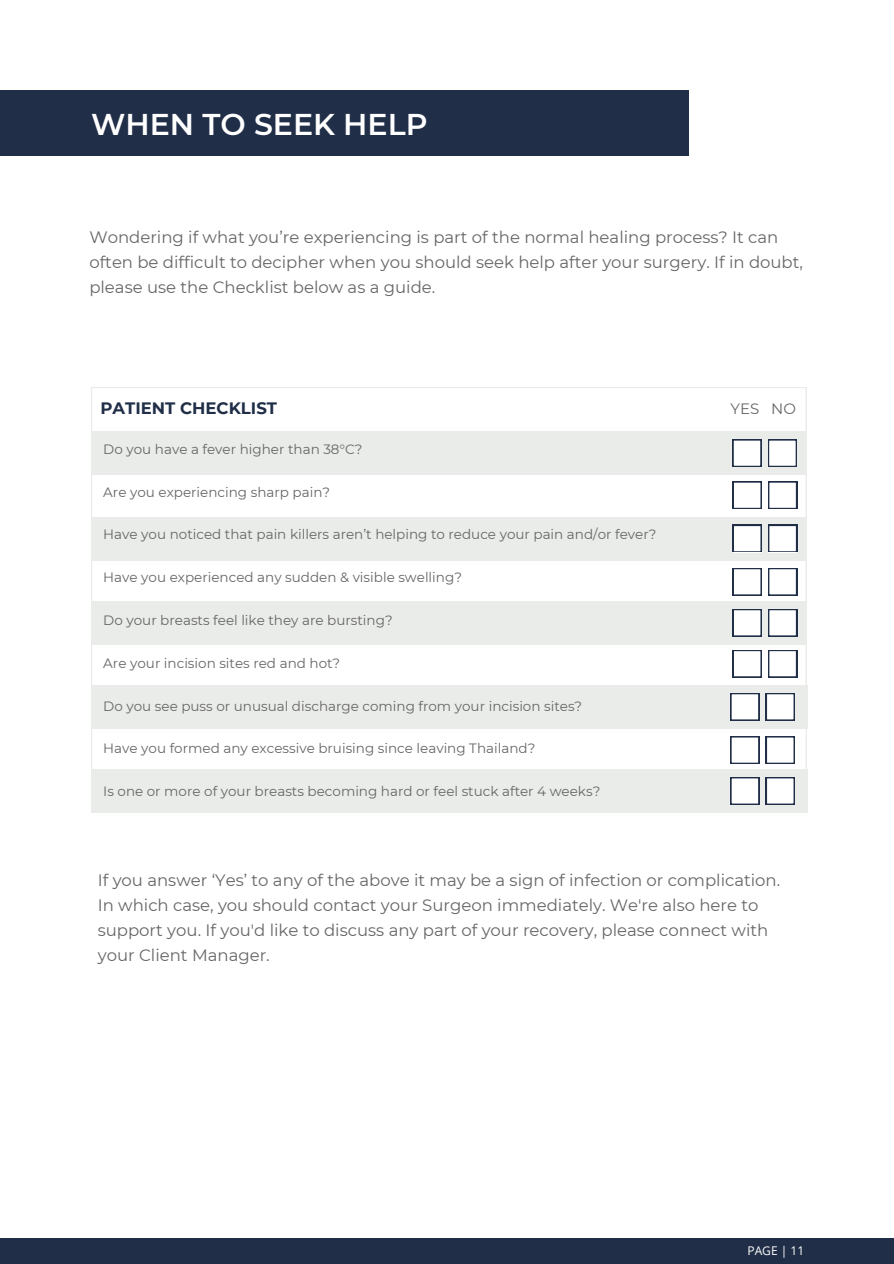
<style>
.page{position:relative;width:894px;height:1264px;background:#fff}
.page>*{position:absolute;margin:0;border:0;box-sizing:border-box;transform-origin:0 0}
.t1{font:600 30px "Montserrat";color:#fff}
.t2{font:16.5px/24.8px "Montserrat";color:#666}
.t3{font:700 16.5px "Montserrat";color:#202e48}
.t4{font:15px "Montserrat";color:#666}
.t5{font:13.5px "Montserrat";color:#666}
.t6{font:12px "Open Sans";color:#fff}
</style>
<div class="page">
<div style="left:0;top:1238px;width:893px;height:25px;background:#202e48"></div>
<svg style="left:91px;top:387px;width:715px;height:425px"></svg>
<div style="left:92px;top:431px;width:714px;height:44px;background:#eaece9"></div>
<div style="left:92px;top:517px;width:714px;height:43px;background:#eaece9"></div>
<div style="left:91px;top:601px;width:715px;height:43px;background:#eaece9"></div>
<div style="left:767px;top:439px;width:29px;height:28px;background:#202e48"></div>
<svg style="left:767px;top:439px;width:29px;height:27px"></svg>
<div style="left:732px;top:439px;width:29px;height:28px;background:#202e48"></div>
<svg style="left:733px;top:440px;width:28px;height:26px"></svg>
<div style="left:768px;top:481px;width:28px;height:28px;background:#202e48"></div>
<svg style="left:769px;top:482px;width:27px;height:26px"></svg>
<div style="left:732px;top:481px;width:29px;height:28px;background:#212f49"></div>
<svg style="left:734px;top:482px;width:27px;height:26px"></svg>
<svg style="left:768px;top:525px;width:28px;height:27px"></svg>
<svg style="left:732px;top:525px;width:29px;height:27px"></svg>
<svg style="left:768px;top:568px;width:28px;height:27px"></svg>
<svg style="left:732px;top:568px;width:29px;height:27px"></svg>
<svg style="left:768px;top:609px;width:28px;height:27px"></svg>
<svg style="left:732px;top:609px;width:29px;height:27px"></svg>
<svg style="left:768px;top:650px;width:28px;height:27px"></svg>
<svg style="left:732px;top:650px;width:29px;height:27px"></svg>
<div style="left:0;top:90px;width:688px;height:66px;background:#202e48"></div>
<svg style="left:765px;top:693px;width:29px;height:27px"></svg>
<svg style="left:730px;top:693px;width:29px;height:27px"></svg>
<svg style="left:765px;top:736px;width:29px;height:27px"></svg>
<svg style="left:730px;top:736px;width:29px;height:27px"></svg>
<svg style="left:765px;top:777px;width:29px;height:27px"></svg>
<svg style="left:730px;top:777px;width:29px;height:27px"></svg>
<p class="t1" style="left:91px;top:106px;width:338px">WHEN TO SEEK HELP</p>
<h2 class="t2" style="left:89px;top:225px;width:715px">Wondering if what you’re experiencing is part of the normal healing process? It can often be difficult to decipher when you should seek help after your surgery. If in doubt, please use the Checklist below as a guide.</h2>
<h5 class="t3" style="left:100px;top:398px;width:178px">PATIENT CHECKLIST</h5>
<h4 class="t4" style="left:730px;top:399px;width:67px">YES NO</h4>
<h3 class="t5" style="left:103px;top:441px;width:261px">Do you have a fever higher than 38°C?</h3>
<h5 class="t5" style="left:103px;top:483px;width:228px">Are you experiencing sharp pain?</h5>
<h5 class="t5" style="left:103px;top:526px;width:554px">Have you noticed that pain killers aren’t helping to reduce your pain and/or fever?</h5>
<h5 class="t5" style="left:103px;top:569px;width:360px">Have you experienced any sudden &amp; visible swelling?</h5>
<h5 class="t5" style="left:103px;top:612px;width:291px">Do your breasts feel like they are bursting?</h5>
<h5 class="t5" style="left:103px;top:654px;width:238px">Are your incision sites red and hot?</h5>
<h5 class="t5" style="left:103px;top:697px;width:480px">Do you see puss or unusual discharge coming from your incision sites?</h5>
<h5 class="t5" style="left:103px;top:740px;width:433px">Have you formed any excessive bruising since leaving Thailand?</h5>
<h5 class="t5" style="left:103px;top:783px;width:498px">Is one or more of your breasts becoming hard or feel stuck after 4 weeks?</h5>
<p class="t2" style="left:98px;top:868px;width:683px">If you answer ‘Yes’ to any of the above it may be a sign of infection or complication.<br>In which case, you should contact your Surgeon immediately. We're also here to support you. If you'd like to discuss any part of your recovery, please connect with your Client Manager.</p>
<h4 class="t6" style="left:747px;top:1241px;width:58px">PAGE | 11</h4>
<h1 class="t6" style="left:790px;top:1241px;width:15px">04</h1>
</div>
